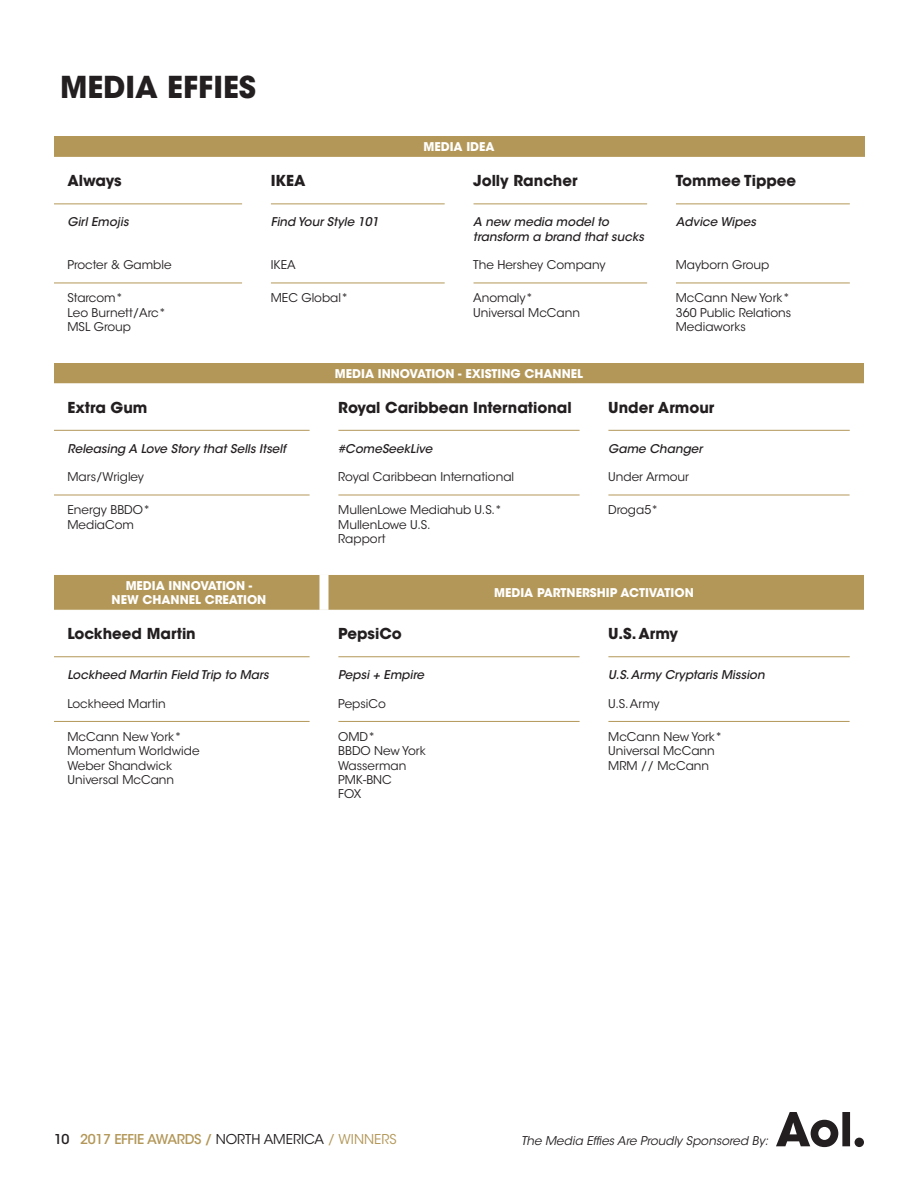
<style>
.page{position:relative;width:918px;height:1188px;background:#fff}
.page>*{position:absolute;margin:0;border:0;box-sizing:border-box;transform-origin:0 0}
.Heading{font:700 30px "ITC Avant Garde Std";color:#231f20}
.t1{font:700 15px "ITC Avant Garde Std";color:#231f20}
.t2{font:500 13.5px "ITC Avant Garde Std";letter-spacing:-.025em;color:#b39758}
.t3{font:12px "ITC Avant Garde Std";color:#231f20}
.t4{font:italic 500 12px/14.4px "ITC Avant Garde Std";color:#231f20}
.t5{font:700 12px/14.4px "ITC Avant Garde Std";color:#fff;text-align:center}
.t6{font:italic 12px "ITC Avant Garde Std";color:#231f20}
.s1{color:#231f20}
.s2{font-weight:400;color:#231f20}
.s3{font-weight:400}
</style>
<div class="page">
<div style="left:54px;top:136px;width:810px;height:21px;background:#b39758"></div>
<svg style="left:54px;top:203px;width:796px;height:1px"></svg>
<hr style="left:54px;top:204px;width:188px;height:1px;background:#b39758">
<hr style="left:271px;top:204px;width:174px;height:1px;background:#b39758">
<hr style="left:473px;top:204px;width:174px;height:1px;background:#b39758">
<hr style="left:676px;top:204px;width:174px;height:1px;background:#b39758">
<hr style="left:54px;top:283px;width:188px;height:1px;background:#b39758">
<hr style="left:271px;top:283px;width:174px;height:1px;background:#b39758">
<hr style="left:473px;top:283px;width:174px;height:1px;background:#b39758">
<hr style="left:676px;top:283px;width:174px;height:1px;background:#b39758">
<div style="left:242px;top:158px;width:29px;height:46px;background:#fff"></div>
<div style="left:445px;top:158px;width:28px;height:46px;background:#fff"></div>
<div style="left:647px;top:158px;width:29px;height:46px;background:#fff"></div>
<div style="left:54px;top:363px;width:810px;height:21px;background:#b39758"></div>
<svg style="left:54px;top:429px;width:796px;height:66px"></svg>
<hr style="left:54px;top:495px;width:256px;height:1px;background:#b39758">
<hr style="left:338px;top:495px;width:242px;height:1px;background:#b39758">
<hr style="left:608px;top:495px;width:242px;height:1px;background:#b39758">
<hr style="left:54px;top:430px;width:256px;height:1px;background:#b39758">
<hr style="left:338px;top:430px;width:242px;height:1px;background:#b39758">
<hr style="left:608px;top:430px;width:242px;height:1px;background:#b39758">
<div style="left:310px;top:384px;width:28px;height:46px;background:#fff"></div>
<div style="left:310px;top:430px;width:28px;height:65px;background:#fff"></div>
<div style="left:580px;top:384px;width:28px;height:46px;background:#fff"></div>
<div style="left:580px;top:430px;width:28px;height:65px;background:#fff"></div>
<hr style="left:54px;top:383px;width:270px;height:1px;background:#fff">
<hr style="left:324px;top:383px;width:270px;height:1px;background:#fff">
<hr style="left:594px;top:383px;width:284px;height:1px;background:#fff">
<div style="left:54px;top:575px;width:810px;height:35px;background:#b39758"></div>
<svg style="left:54px;top:657px;width:796px;height:64px"></svg>
<hr style="left:54px;top:721px;width:256px;height:1px;background:#b39758">
<hr style="left:338px;top:721px;width:242px;height:1px;background:#b39758">
<hr style="left:608px;top:721px;width:242px;height:1px;background:#b39758">
<hr style="left:54px;top:656px;width:256px;height:1px;background:#b39758">
<hr style="left:338px;top:656px;width:242px;height:1px;background:#b39758">
<hr style="left:608px;top:656px;width:242px;height:1px;background:#b39758">
<div style="left:310px;top:657px;width:28px;height:64px;background:#fff"></div>
<div style="left:580px;top:657px;width:28px;height:64px;background:#fff"></div>
<div style="left:320px;top:575px;width:8px;height:35px;background:#fff"></div>
<svg style="left:776px;top:1112px;width:88px;height:35px"></svg>
<p class="Heading" style="left:60px;top:68px;width:198px">MEDIA EFFIES</p>
<p class="t5" style="left:424px;top:140px;width:73px">MEDIA IDEA</p>
<p class="t1" style="left:68px;top:171px;width:56px">Always</p>
<p class="t1" style="left:271px;top:171px;width:36px">IKEA</p>
<p class="t1" style="left:473px;top:171px;width:106px">Jolly Rancher</p>
<p class="t1" style="left:676px;top:171px;width:122px">Tommee Tippee</p>
<p class="t4" style="left:68px;top:215px;width:65px">Girl Emoj is</p>
<p class="t3" style="left:68px;top:258px;width:106px">Procter &amp; Gamble</p>
<p class="t4" style="left:271px;top:215px;width:112px">Find Your Style 101</p>
<p class="t3" style="left:271px;top:258px;width:26px">IKEA</p>
<p class="t4" style="left:473px;top:215px;width:175px">A new media model to transform a brand that sucks</p>
<p class="t3" style="left:473px;top:258px;width:134px">The Hershey Company</p>
<p class="t4" style="left:676px;top:215px;width:84px">Advice Wipes</p>
<p class="t3" style="left:676px;top:258px;width:95px">Mayborn Group</p>
<p class="t3" style="left:68px;top:291px;width:57px">Starcom*</p>
<p class="t3" style="left:68px;top:305px;width:100px">Leo Burnett/Arc*</p>
<p class="t3" style="left:68px;top:320px;width:65px">MSL Group</p>
<p class="t3" style="left:271px;top:291px;width:79px">MEC Global*</p>
<p class="t3" style="left:473px;top:291px;width:61px">Anomaly*</p>
<p class="t3" style="left:473px;top:305px;width:108px">Universal McCann</p>
<p class="t5" style="left:335px;top:366px;width:250px">MEDIA INNOVATION - EXISTING CHANNEL</p>
<p class="t3" style="left:676px;top:291px;width:116px">McCann New York*</p>
<p class="t3" style="left:676px;top:305px;width:117px">360 Public Relations</p>
<p class="t3" style="left:676px;top:320px;width:72px">Mediaworks</p>
<p class="t1" style="left:68px;top:397px;width:81px">Extra Gum</p>
<p class="t1" style="left:338px;top:397px;width:235px">Royal Caribbean International</p>
<p class="t1" style="left:608px;top:397px;width:108px">Under Armour</p>
<p class="t4" style="left:68px;top:441px;width:223px">Releasing A Love Story that Sells Itself</p>
<p class="t3" style="left:68px;top:470px;width:78px">Mars/Wrigley</p>
<p class="t4" style="left:338px;top:441px;width:98px">#ComeSeekLive</p>
<p class="t3" style="left:338px;top:470px;width:177px">Royal Caribbean International</p>
<p class="t4" style="left:608px;top:441px;width:99px">Game Changer</p>
<p class="t3" style="left:608px;top:470px;width:82px">Under Armour</p>
<p class="t3" style="left:68px;top:503px;width:84px">Energy BBDO*</p>
<p class="t3" style="left:68px;top:517px;width:68px">MediaCom</p>
<p class="t3" style="left:338px;top:503px;width:165px">MullenLowe Mediahub U.S.*</p>
<p class="t3" style="left:338px;top:517px;width:94px">MullenLowe U.S.</p>
<p class="t3" style="left:338px;top:532px;width:49px">Rapport</p>
<p class="t3" style="left:608px;top:503px;width:52px">Droga5*</p>
<p class="t5" style="left:112px;top:578px;width:156px">MEDIA INNOVATION -<br>NEW CHANNEL CREATION</p>
<p class="t5" style="left:494px;top:585px;width:201px">MEDIA PARTNERSHIP ACTIVATION</p>
<p class="t1" style="left:68px;top:624px;width:130px">Lockheed Martin</p>
<p class="t1" style="left:338px;top:624px;width:65px">PepsiCo</p>
<p class="t1" style="left:608px;top:624px;width:71px">U.S. Army</p>
<p class="t4" style="left:68px;top:668px;width:205px">Lockheed Martin Field Trip to Mars</p>
<p class="t3" style="left:68px;top:696px;width:100px">Lockheed Martin</p>
<p class="t4" style="left:608px;top:668px;width:161px">U.S.Army Cryptaris Mission</p>
<p class="t3" style="left:608px;top:696px;width:53px">U.S. Army</p>
<p class="t4" style="left:338px;top:668px;width:90px">Pepsi + Empire</p>
<p class="t3" style="left:338px;top:696px;width:49px">PepsiCo</p>
<p class="t3" style="left:68px;top:729px;width:116px">McCann New York*</p>
<p class="t3" style="left:68px;top:744px;width:134px">Momentum Worldwide</p>
<p class="t3" style="left:68px;top:758px;width:106px">Weber Shandwick</p>
<p class="t3" style="left:68px;top:772px;width:108px">Universal McCann</p>
<p class="t3" style="left:338px;top:729px;width:39px">OMD*</p>
<p class="t3" style="left:338px;top:744px;width:89px">BBDO New York</p>
<p class="t3" style="left:338px;top:758px;width:70px">Wasserman</p>
<p class="t3" style="left:338px;top:772px;width:55px">PMK-BNC</p>
<p class="t3" style="left:338px;top:787px;width:25px">FOX</p>
<p class="t3" style="left:608px;top:729px;width:116px">McCann New York*</p>
<p class="t3" style="left:608px;top:744px;width:108px">Universal McCann</p>
<p class="t3" style="left:608px;top:758px;width:103px">MRM // McCann</p>
<p class="t2" style="left:54px;top:1131px;width:344px"><span class="s1">10</span> 2017 EFFIE AWARDS / <span class="s2">NORTH AMERICA</span> <span class="s3">/ WINNERS</span></p>
<p class="t6" style="left:521px;top:1134px;width:251px">The Media Effies Are Proudly Sponsored By:</p>
</div>
